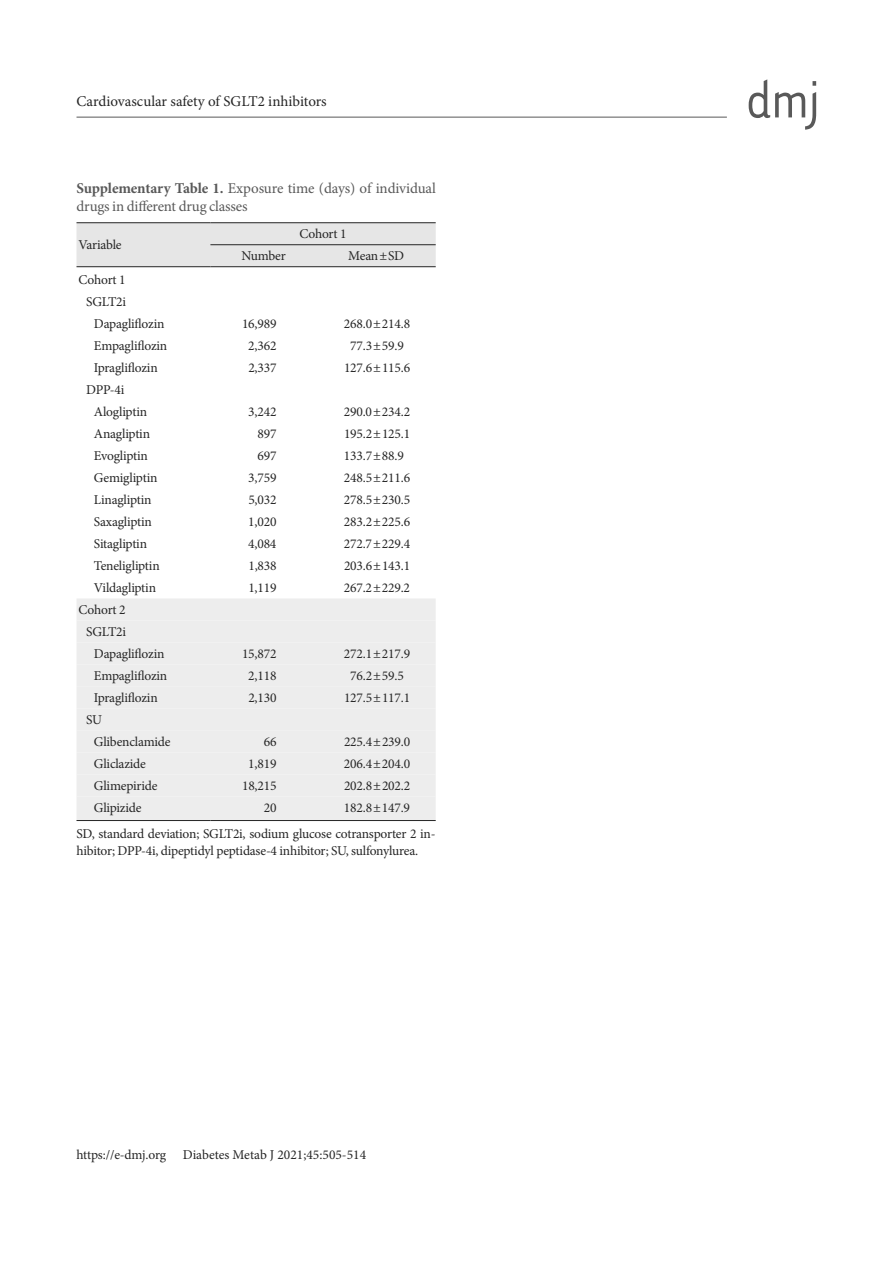
<style>
.page{position:relative;width:893px;height:1263px;background:#fff}
.page>*{position:absolute;margin:0;border:0;box-sizing:border-box;transform-origin:0 0}
.t1{font:15px/18px "Minion Pro";letter-spacing:-.015em;color:#595959}
.t2{font:15px "Minion Pro";color:#252525}
.t3{font:13.5px/22px "Minion Pro";letter-spacing:-.015em;color:#252525}
.s1{font-weight:700}
</style>
<div class="page">
<hr style="left:77px;top:117px;width:650px;height:1px;background:#595959">
<svg style="left:749px;top:79px;width:67px;height:51px"></svg>
<div style="left:77px;top:223px;width:359px;height:43px;background:#e6e6e6"></div>
<div style="left:77px;top:599px;width:359px;height:21px;background:#ededed"></div>
<div style="left:77px;top:620px;width:359px;height:200px;background:#ededed"></div>
<hr style="left:77px;top:820px;width:133px;height:1px;background:#252525">
<hr style="left:210px;top:820px;width:226px;height:1px;background:#252525">
<hr style="left:210px;top:266px;width:226px;height:1px;background:#252525">
<hr style="left:77px;top:222px;width:133px;height:1px;background:#252525">
<hr style="left:77px;top:266px;width:133px;height:1px;background:#252525">
<hr style="left:210px;top:222px;width:226px;height:1px;background:#252525">
<hr style="left:210px;top:244px;width:226px;height:1px;background:#252525">
<p class="t2" style="left:77px;top:95px;width:252px">Cardiovascular safety of SGLT2 inhibitors</p>
<p class="t1" style="left:77px;top:181px;width:361px"><span class="s1">Supplementary Table 1.</span> Exposure time (days) of individual drugs in different drug classes</p>
<p class="t3" style="left:79px;top:235px;width:45px">Variable</p>
<p class="t3" style="left:300px;top:224px;width:48px">Cohort 1</p>
<p class="t3" style="left:241px;top:246px;width:46px">Number</p>
<p class="t3" style="left:348px;top:246px;width:57px">Mean±SD</p>
<p class="t3" style="left:79px;top:270px;width:48px">Cohort 1</p>
<p class="t3" style="left:86px;top:292px;width:41px">SGLT2i</p>
<p class="t3" style="left:94px;top:314px;width:72px">Dapagliflozin</p>
<p class="t3" style="left:242px;top:314px;width:36px">16,989</p>
<p class="t3" style="left:344px;top:314px;width:68px">268.0±214.8</p>
<p class="t3" style="left:94px;top:336px;width:75px">Empagliflozin</p>
<p class="t3" style="left:248px;top:336px;width:30px">2,362</p>
<p class="t3" style="left:350px;top:336px;width:55px">77.3±59.9</p>
<p class="t3" style="left:94px;top:358px;width:65px">Ipragliflozin</p>
<p class="t3" style="left:248px;top:358px;width:30px">2,337</p>
<p class="t3" style="left:344px;top:358px;width:68px">127.6±115.6</p>
<p class="t3" style="left:94px;top:380px;width:55px;text-indent:-8px">DPP-4i<br>Alogliptin</p>
<p class="t3" style="left:248px;top:402px;width:30px">3,242</p>
<p class="t3" style="left:344px;top:402px;width:68px">290.0±234.2</p>
<p class="t3" style="left:94px;top:424px;width:58px">Anagliptin</p>
<p class="t3" style="left:257px;top:424px;width:21px">897</p>
<p class="t3" style="left:344px;top:424px;width:68px">195.2±125.1</p>
<p class="t3" style="left:94px;top:446px;width:55px">Evogliptin</p>
<p class="t3" style="left:257px;top:446px;width:21px">697</p>
<p class="t3" style="left:344px;top:446px;width:61px">133.7±88.9</p>
<p class="t3" style="left:94px;top:468px;width:65px">Gemigliptin</p>
<p class="t3" style="left:248px;top:468px;width:30px">3,759</p>
<p class="t3" style="left:344px;top:468px;width:68px">248.5±211.6</p>
<p class="t3" style="left:94px;top:490px;width:59px">Linagliptin</p>
<p class="t3" style="left:248px;top:490px;width:30px">5,032</p>
<p class="t3" style="left:344px;top:490px;width:68px">278.5±230.5</p>
<p class="t3" style="left:94px;top:512px;width:59px">Saxagliptin</p>
<p class="t3" style="left:248px;top:512px;width:30px">1,020</p>
<p class="t3" style="left:344px;top:512px;width:68px">283.2±225.6</p>
<p class="t3" style="left:94px;top:534px;width:55px">Sitagliptin</p>
<p class="t3" style="left:248px;top:534px;width:30px">4,084</p>
<p class="t3" style="left:344px;top:534px;width:68px">272.7±229.4</p>
<p class="t3" style="left:94px;top:556px;width:67px">Teneligliptin</p>
<p class="t3" style="left:248px;top:556px;width:30px">1,838</p>
<p class="t3" style="left:344px;top:556px;width:68px">203.6±143.1</p>
<p class="t3" style="left:94px;top:578px;width:64px">Vildagliptin</p>
<p class="t3" style="left:248px;top:578px;width:30px">1,119</p>
<p class="t3" style="left:344px;top:578px;width:68px">267.2±229.2</p>
<p class="t3" style="left:79px;top:600px;width:48px">Cohort 2</p>
<p class="t3" style="left:86px;top:622px;width:41px">SGLT2i</p>
<p class="t3" style="left:94px;top:644px;width:72px">Dapagliflozin</p>
<p class="t3" style="left:242px;top:644px;width:36px">15,872</p>
<p class="t3" style="left:344px;top:644px;width:68px">272.1±217.9</p>
<p class="t3" style="left:94px;top:666px;width:75px">Empagliflozin</p>
<p class="t3" style="left:248px;top:666px;width:30px">2,118</p>
<p class="t3" style="left:350px;top:666px;width:55px">76.2±59.5</p>
<p class="t3" style="left:94px;top:688px;width:65px">Ipragliflozin</p>
<p class="t3" style="left:248px;top:688px;width:30px">2,130</p>
<p class="t3" style="left:344px;top:688px;width:68px">127.5±117.1</p>
<p class="t3" style="left:94px;top:710px;width:78px;text-indent:-8px">SU<br>Glibenclamide</p>
<p class="t3" style="left:264px;top:732px;width:14px">66</p>
<p class="t3" style="left:344px;top:732px;width:68px">225.4±239.0</p>
<p class="t3" style="left:94px;top:754px;width:53px">Gliclazide</p>
<p class="t3" style="left:248px;top:754px;width:30px">1,819</p>
<p class="t3" style="left:344px;top:754px;width:68px">206.4±204.0</p>
<p class="t3" style="left:94px;top:776px;width:65px">Glimepiride</p>
<p class="t3" style="left:242px;top:776px;width:36px">18,215</p>
<p class="t3" style="left:344px;top:776px;width:68px">202.8±202.2</p>
<p class="t3" style="left:94px;top:798px;width:49px">Glipizide</p>
<p class="t3" style="left:264px;top:798px;width:14px">20</p>
<p class="t3" style="left:77px;top:795px;width:361px;line-height:26.5px;text-indent:267px">182.8±147.9<br>SD, standard deviation; SGLT2i, sodium glucose cotransporter 2 in-</p>
<p class="t3" style="left:77px;top:840px;width:343px">hibitor; DPP-4i, dipeptidyl peptidase-4 inhibitor; SU, sulfonylurea.</p>
<p class="t3" style="left:77px;top:1145px;width:291px">https://e-dmj.org Diabetes Metab J 2021;45:505-514</p>
</div>
